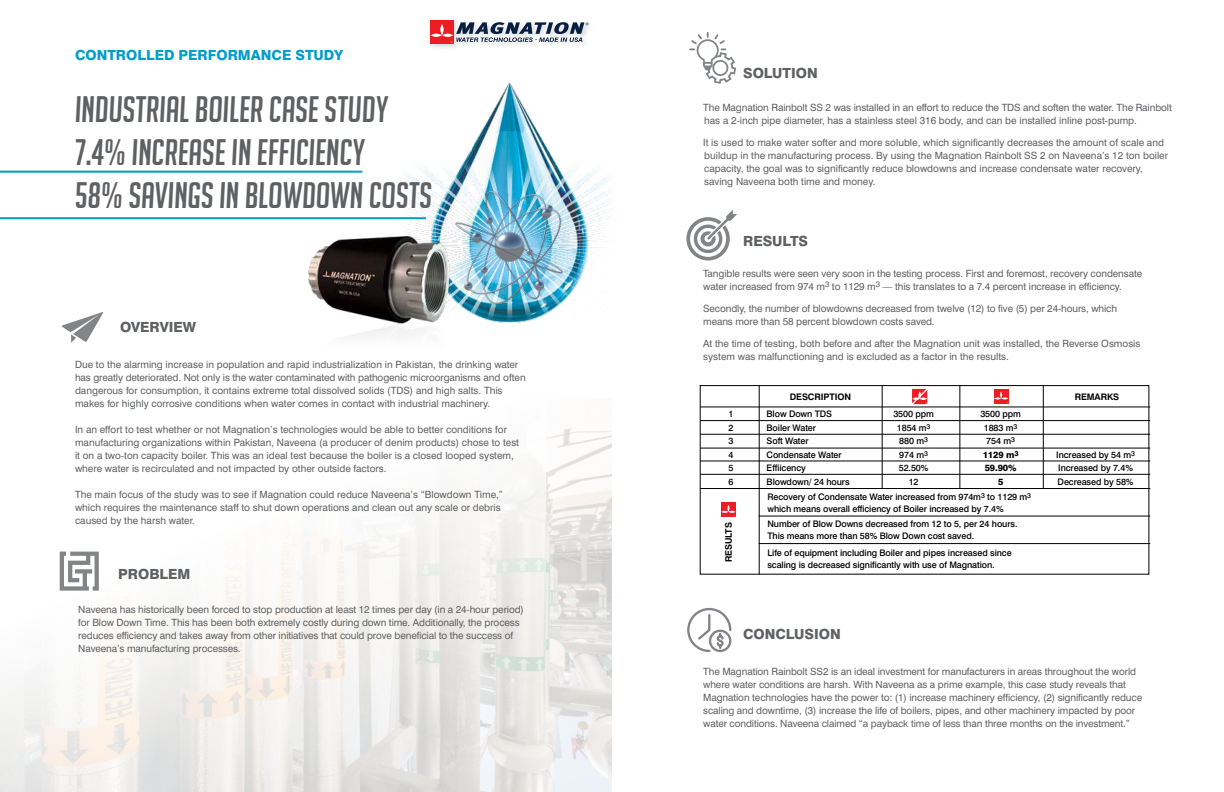
<style>
.page{position:relative;width:1224px;height:792px;background:#fff}
.page>*{position:absolute;margin:0;border:0;box-sizing:border-box;transform-origin:0 0}
.t1{font:italic 36px/43.2px "Big Noodle Titling";color:#5f6062}
.t2{font:800 14px "Swiss 721 BT";color:#5f6062}
.t3{font:800 14px "Swiss 721 BT";color:#009ecb}
.t4{font:10px/13px "Swiss 721 BT";color:#5f6062}
.t5{font:500 9px/12px "Swiss 721 BT";letter-spacing:-.01em;color:#000}
.t6{font:700 9px "Swiss 721 BT";letter-spacing:-.01em;color:#000}
.t7{font:800 9px "Swiss 721 BT";letter-spacing:-.01em;color:#000}
</style>
<div class="page">
<svg style="left:686px;top:210px;width:51px;height:51px"></svg>
<img style="left:546px;top:428px;width:66px;height:364px">
<svg style="left:0;top:476px;width:546px;height:316px;fill:#f7f5f3"></svg>
<img style="left:466px;top:82px;width:87px;height:75px">
<img style="left:393px;top:157px;width:216px;height:166px">
<img style="left:433px;top:179px;width:152px;height:139px">
<div style="left:430px;top:20px;width:24px;height:24px;background:#ed1d24"></div>
<svg style="left:431px;top:22px;width:158px;height:21px"></svg>
<svg style="left:690px;top:33px;width:47px;height:51px"></svg>
<svg style="left:687px;top:607px;width:45px;height:46px"></svg>
<svg style="left:62px;top:312px;width:41px;height:31px"></svg>
<hr style="left:0;top:171px;width:362px;height:2px;background:#009ecb">
<hr style="left:0;top:217px;width:426px;height:2px;background:#009ecb">
<svg style="left:60px;top:552px;width:39px;height:39px"></svg>
<img style="left:308px;top:231px;width:159px;height:105px">
<div style="left:700px;top:385px;width:449px;height:190px;border:1px solid #000"></div>
<svg style="left:912px;top:389px;width:15px;height:15px"></svg>
<div style="left:994px;top:389px;width:15px;height:15px;background:#ed1d24"></div>
<svg style="left:994px;top:392px;width:14px;height:11px"></svg>
<div style="left:721px;top:502px;width:15px;height:15px;background:#ed1d24"></div>
<svg style="left:721px;top:505px;width:15px;height:12px"></svg>
<hr style="left:759px;top:385px;width:1px;height:190px;background:#000">
<hr style="left:882px;top:385px;width:1px;height:103px;background:#000">
<hr style="left:959px;top:385px;width:1px;height:103px;background:#000">
<hr style="left:1043px;top:385px;width:1px;height:103px;background:#000">
<hr style="left:700px;top:406px;width:450px;height:1px;background:#000">
<hr style="left:700px;top:420px;width:450px;height:1px;background:#000">
<hr style="left:700px;top:434px;width:450px;height:1px;background:#000">
<hr style="left:700px;top:448px;width:450px;height:1px;background:#000">
<hr style="left:700px;top:460px;width:450px;height:1px;background:#000">
<hr style="left:700px;top:474px;width:450px;height:1px;background:#000">
<hr style="left:700px;top:488px;width:450px;height:1px;background:#000">
<hr style="left:759px;top:516px;width:391px;height:1px;background:#000">
<hr style="left:759px;top:543px;width:391px;height:1px;background:#000">
<h2 class="t3" style="left:75px;top:47px;width:270px">CONTROLLED PERFORMANCE STUDY</h2>
<h1 class="t1" style="left:75px;top:87px;width:359px">INDUSTRIAL BOILER CASE STUDY<br>7.4% INCREASE IN EFFICIENCY<br>58% SAVINGS IN BLOWDOWN COSTS</h1>
<h2 class="t2" style="left:120px;top:318px;width:78px">OVERVIEW</h2>
<p class="t4" style="left:75px;top:357px;width:452px">Due to the alarming increase in population and rapid industrialization in Pakistan, the drinking water has greatly deteriorated. Not only is the water contaminated with pathogenic microorganisms and often dangerous for consumption, it contains extreme total dissolved solids (TDS) and high salts. This makes for highly corrosive conditions when water comes in contact with industrial machinery.</p>
<p class="t4" style="left:75px;top:422px;width:446px">In an effort to test whether or not Magnation’s technologies would be able to better conditions for manufacturing organizations within Pakistan, Naveena (a producer of denim products) chose to test it on a two-ton capacity boiler. This was an ideal test because the boiler is a closed looped system, where water is recirculated and not impacted by other outside factors.</p>
<p class="t4" style="left:75px;top:487px;width:430px">The main focus of the study was to see if Magnation could reduce Naveena’s “Blowdown Time,” which requires the maintenance staff to shut down operations and clean out any scale or debris caused by the harsh water.</p>
<h2 class="t2" style="left:118px;top:565px;width:74px">PROBLEM</h2>
<p class="t4" style="left:78px;top:603px;width:447px">Naveena has historically been forced to stop production at least 12 times per day (in a 24-hour period) for Blow Down Time. This has been both extremely costly during down time. Additionally, the process reduces efficiency and takes away from other initiatives that could prove beneficial to the success of Naveena’s manufacturing processes.</p>
<h2 class="t2" style="left:743px;top:65px;width:76px">SOLUTION</h2>
<p class="t4" style="left:703px;top:100px;width:470px">The Magnation Rainbolt SS 2 was installed in an effort to reduce the TDS and soften the water. The Rainbolt has a 2-inch pipe diameter, has a stainless steel 316 body, and can be installed inline post-pump.</p>
<p class="t4" style="left:703px;top:135px;width:466px">It is used to make water softer and more soluble, which significantly decreases the amount of scale and buildup in the manufacturing process. By using the Magnation Rainbolt SS 2 on Naveena’s 12 ton boiler capacity, the goal was to significantly reduce blowdowns and increase condensate water recovery, saving Naveena both time and money.</p>
<h2 class="t2" style="left:743px;top:233px;width:67px">RESULTS</h2>
<p class="t4" style="left:703px;top:267px;width:441px">Tangible results were seen very soon in the testing process. First and foremost, recovery condensate water increased from 974 m<sup>3</sup> to 1129 m<sup>3</sup> — this translates to a 7.4 percent increase in efficiency.</p>
<p class="t4" style="left:703px;top:302px;width:415px">Secondly, the number of blowdowns decreased from twelve (12) to five (5) per 24-hours, which means more than 58 percent blowdown costs saved.</p>
<p class="t4" style="left:703px;top:337px;width:439px">At the time of testing, both before and after the Magnation unit was installed, the Reverse Osmosis system was malfunctioning and is excluded as a factor in the results.</p>
<p class="t6" style="left:790px;top:391px;width:63px">DESCRIPTION</p>
<p class="t6" style="left:1075px;top:391px;width:46px">REMARKS</p>
<p class="t5" style="left:729px;top:408px;width:7px">1</p>
<p class="t5" style="left:767px;top:408px;width:67px">Blow Down TDS</p>
<p class="t5" style="left:893px;top:408px;width:42px">3500 ppm</p>
<p class="t5" style="left:980px;top:408px;width:42px">3500 ppm</p>
<p class="t5" style="left:729px;top:421px;width:7px">2</p>
<p class="t5" style="left:767px;top:421px;width:51px">Boiler Water</p>
<p class="t5" style="left:897px;top:421px;width:35px">1854 m<sup>3</sup></p>
<p class="t5" style="left:984px;top:421px;width:35px">1883 m<sup>3</sup></p>
<p class="t5" style="left:729px;top:435px;width:7px">3</p>
<p class="t5" style="left:767px;top:435px;width:44px">Soft Water</p>
<p class="t5" style="left:899px;top:435px;width:30px">880 m<sup>3</sup></p>
<p class="t5" style="left:986px;top:435px;width:30px">754 m<sup>3</sup></p>
<p class="t5" style="left:729px;top:448px;width:7px">4</p>
<p class="t5" style="left:767px;top:448px;width:77px">Condensate Water</p>
<p class="t5" style="left:899px;top:448px;width:30px">974 m<sup>3</sup></p>
<p class="t7" style="left:983px;top:449px;width:37px">1129 m<sup>3</sup></p>
<p class="t5" style="left:1056px;top:448px;width:80px">Increased by 54 m<sup>3</sup></p>
<p class="t5" style="left:729px;top:462px;width:7px">5</p>
<p class="t5" style="left:767px;top:462px;width:41px">Effiicency</p>
<p class="t5" style="left:899px;top:462px;width:31px">52.50%</p>
<p class="t7" style="left:985px;top:462px;width:33px">59.90%</p>
<p class="t5" style="left:1058px;top:462px;width:76px">Increased by 7.4%</p>
<p class="t5" style="left:729px;top:475px;width:7px">6</p>
<p class="t5" style="left:767px;top:475px;width:85px">Blowdown/ 24 hours</p>
<p class="t5" style="left:909px;top:475px;width:11px">12</p>
<p class="t7" style="left:998px;top:476px;width:7px">5</p>
<p class="t5" style="left:1058px;top:475px;width:77px">Decreased by 58%</p>
<p class="t6" style="left:723px;top:562px;width:42px;rotate:-90deg">RESULTS</p>
<p class="t5" style="left:767px;top:491px;width:265px">Recovery of Condensate Water increased from 974m<sup>3</sup> to 1129 m<sup>3 </sup>which means overall efficiency of Boiler increased by 7.4%</p>
<p class="t5" style="left:767px;top:518px;width:252px">Number of Blow Downs decreased from 12 to 5, per 24 hours.<br>This means more than 58% Blow Down cost saved.</p>
<p class="t5" style="left:767px;top:547px;width:246px">Life of equipment including Boiler and pipes increased since scaling is decreased significantly with use of Magnation.</p>
<h2 class="t2" style="left:743px;top:625px;width:99px">CONCLUSION</h2>
<p class="t4" style="left:703px;top:665px;width:440px">The Magnation Rainbolt SS2 is an ideal investment for manufacturers in areas throughout the world where water conditions are harsh. With Naveena as a prime example, this case study reveals that Magnation technologies have the power to: (1) increase machinery efficiency, (2) significantly reduce scaling and downtime, (3) increase the life of boilers, pipes, and other machinery impacted by poor water conditions. Naveena claimed “a payback time of less than three months on the investment.”</p>
</div>
